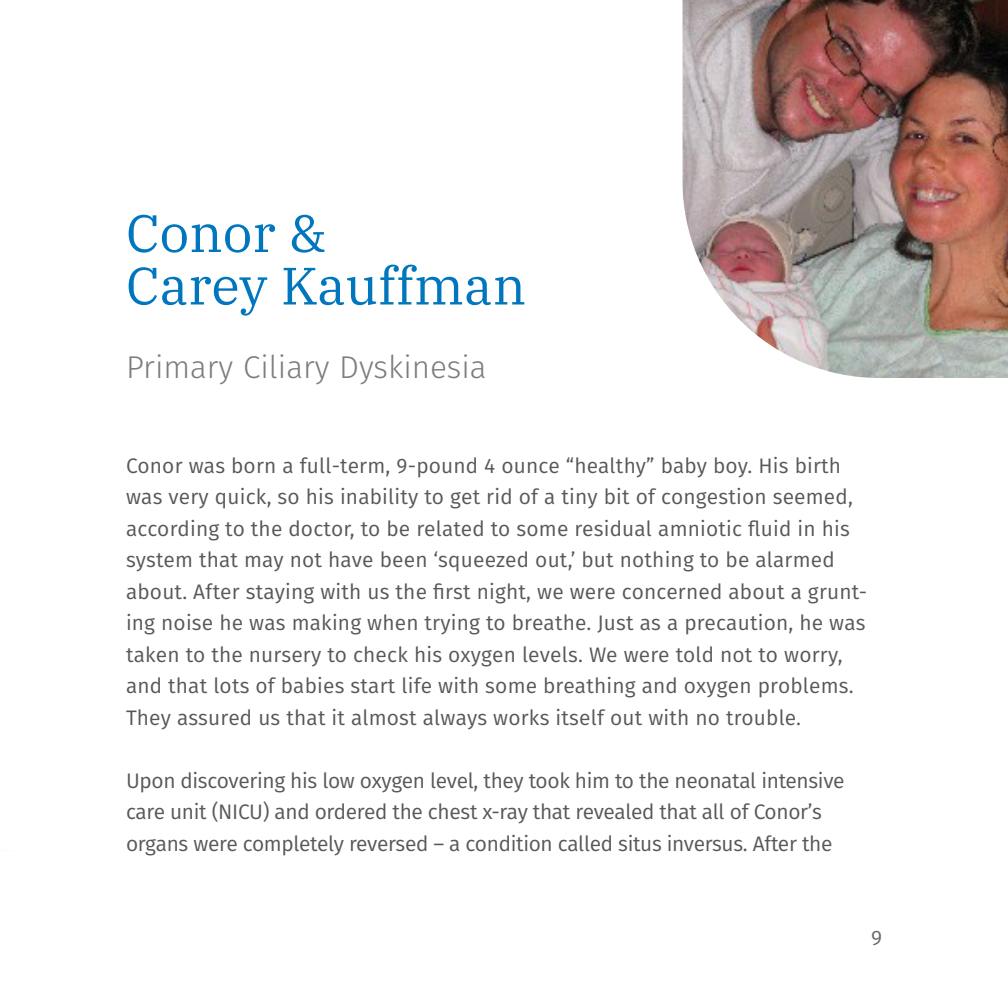
<style>
.page{position:relative;width:1008px;height:1008px;background:#fff}
.page>*{position:absolute;margin:0;border:0;box-sizing:border-box;transform-origin:0 0}
.Headline__Standard{font:52.5px/52.5px "IBM Plex Serif";color:#0076be}
.Headline__Small_-_De{font:300 31.5px "Fira Sans";color:#7a7c7f}
.Body_Copy__PV{font:21px/31.5px "Fira Sans";letter-spacing:.01em;color:#57585a}
.Body_Copy__PV-2{font:21px/31.5px "Fira Sans";letter-spacing:-.015em;color:#57585a}
.t1{font:21px "Fira Sans";color:#69696c}
</style>
<div class="page">
<img style="left:683px;top:0;width:325px;height:378px">
<p class="Headline__Standard" style="left:126px;top:203px;width:402px">Conor &amp;<br>Carey Kauffman</p>
<p class="Headline__Small_-_De" style="left:126px;top:345px;width:362px">Primary Ciliary Dyskinesia</p>
<p class="Body_Copy__PV" style="left:126px;top:449px;width:743px">Conor was born a full-term, 9-pound 4 ounce “healthy” baby boy. His birth was very quick, so his inability to get rid of a tiny bit of congestion seemed, according to the doctor, to be related to some residual amniotic fluid in his system that may not have been ‘squeezed out,’ but nothing to be alarmed about. After staying with us the first night, we were concerned about a grunt&shy;ing noise he was making when trying to breathe. Just as a precaution, he was taken to the nursery to check his oxygen levels. We were told not to worry, and that lots of babies start life with some breathing and oxygen problems.<br>They assured us that it almost always works itself out with no trouble.</p>
<p class="Body_Copy__PV-2" style="left:126px;top:764px;width:720px">Upon discovering his low oxygen level, they took him to the neonatal intensive care unit (NICU) and ordered the chest x-ray that revealed that all of Conor’s organs were completely reversed – a condition called situs inversus. After the</p>
<p class="t1" style="left:871px;top:922px;width:12px">9</p>
</div>
